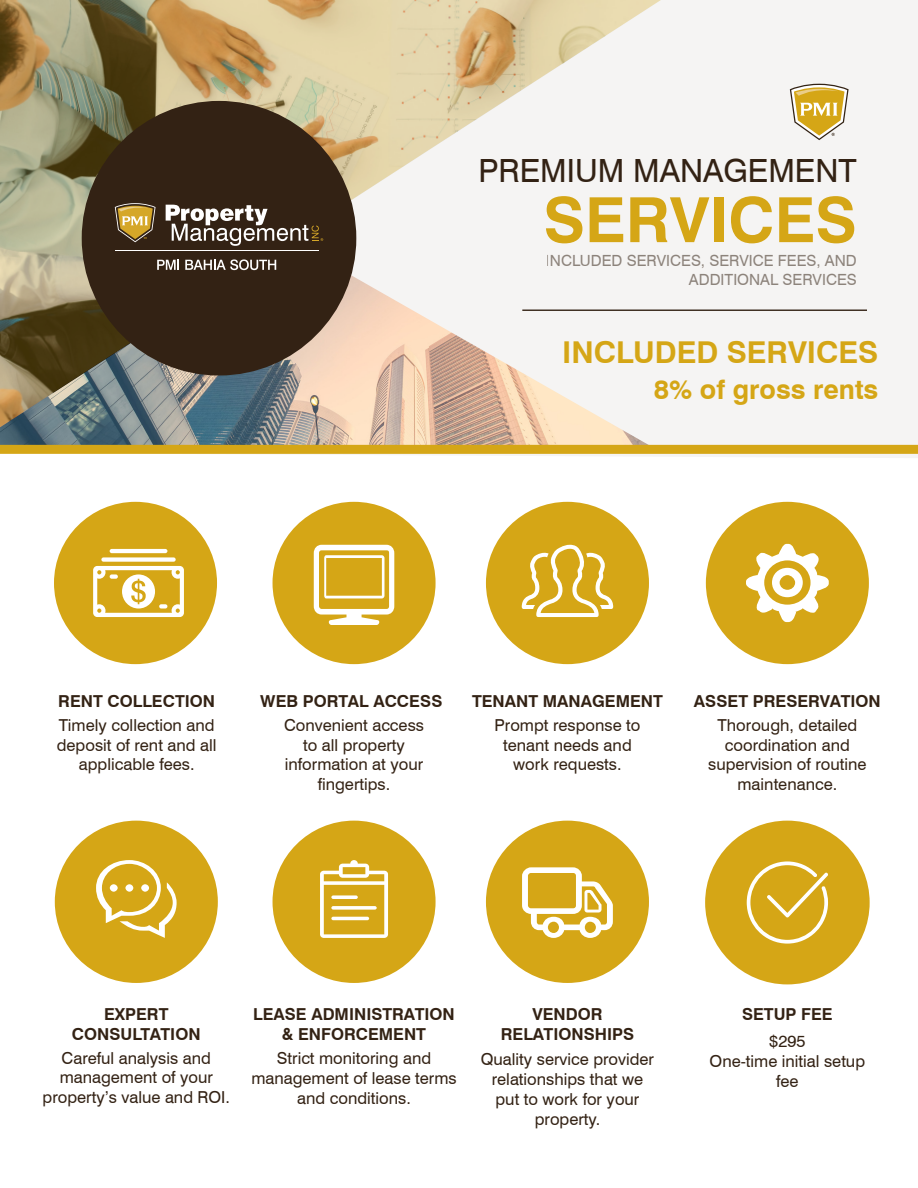
<style>
.page{position:relative;width:918px;height:1188px;background:#fff}
.page>*{position:absolute;margin:0;border:0;box-sizing:border-box;transform-origin:0 0}
.t1{font:700 62.25px "Swiss 721 BT";color:#d5a616}
.t2{font:31.95px "Swiss 721 BT";color:#332214}
.t3{font:700 30.15px "Swiss 721 BT";color:#d5a616}
.t4{font:700 27px "Swiss 721 BT";color:#d5a616}
.t5{font:16.5px/19.8px "Swiss 721 BT";color:#332214;text-align:center}
.t6{font:700 16.5px "Swiss 721 BT";color:#332214}
.t7{font:15.45px/18.5px "Swiss 721 BT";color:#332214;text-align:right}
</style>
<div class="page">
<div style="left:329px;top:0;width:589px;height:458px;background:#f5f4f3"></div>
<img style="left:0;top:0;width:682px;height:441px">
<svg style="left:790px;top:84px;width:59px;height:56px"></svg>
<div style="left:82px;top:101px;width:274px;height:275px;background:#332214;border-radius:50%"></div>
<svg style="left:166px;top:205px;width:157px;height:41px"></svg>
<hr style="left:115px;top:250px;width:204px;height:1px;background:#fff">
<svg style="left:115px;top:203px;width:41px;height:39px"></svg>
<svg style="left:157px;top:260px;width:22px;height:10px"></svg>
<svg style="left:185px;top:259px;width:91px;height:11px"></svg>
<hr style="left:522px;top:310px;width:345px;height:1px;background:#332214">
<div style="left:54px;top:502px;width:163px;height:162px;background:#d5a616;border-radius:50%"></div>
<div style="left:273px;top:502px;width:163px;height:162px;background:#d5a616;border-radius:50%"></div>
<div style="left:486px;top:502px;width:163px;height:162px;background:#d5a616;border-radius:50%"></div>
<div style="left:706px;top:502px;width:163px;height:162px;background:#d5a616;border-radius:50%"></div>
<div style="left:55px;top:821px;width:163px;height:162px;background:#d5a616;border-radius:50%"></div>
<div style="left:273px;top:821px;width:163px;height:162px;background:#d5a616;border-radius:50%"></div>
<div style="left:486px;top:821px;width:163px;height:162px;background:#d5a616;border-radius:50%"></div>
<div style="left:0;top:445px;width:918px;height:9px;background:#d5a616"></div>
<svg style="left:93px;top:549px;width:91px;height:68px"></svg>
<svg style="left:522px;top:545px;width:91px;height:72px"></svg>
<svg style="left:320px;top:860px;width:68px;height:78px"></svg>
<svg style="left:314px;top:545px;width:80px;height:80px"></svg>
<svg style="left:96px;top:860px;width:81px;height:78px"></svg>
<svg style="left:522px;top:867px;width:91px;height:71px"></svg>
<svg style="left:746px;top:544px;width:83px;height:78px"></svg>
<div style="left:705px;top:821px;width:165px;height:163px;background:#d5a616;border-radius:50%"></div>
<svg style="left:747px;top:861px;width:81px;height:83px"></svg>
<p class="t2" style="left:478px;top:151px;width:380px">PREMIUM MANAGEMENT</p>
<p class="t1" style="left:543px;top:182px;width:315px">SERVICES</p>
<p class="t7" style="left:546px;top:251px;width:312px">INCLUDED SERVICES, SERVICE FEES, AND<br>ADDITIONAL SERVICES</p>
<p class="t3" style="left:562px;top:334px;width:318px">INCLUDED SERVICES</p>
<p class="t4" style="left:654px;top:373px;width:226px">8% of gross rents</p>
<p class="t6" style="left:58px;top:691px;width:158px">RENT COLLECTION</p>
<p class="t6" style="left:260px;top:691px;width:184px">WEB PORTAL ACCESS</p>
<p class="t6" style="left:472px;top:691px;width:192px">TENANT MANAGEMENT</p>
<p class="t6" style="left:694px;top:691px;width:188px">ASSET PRESERVATION</p>
<p class="t5" style="left:57px;top:715px;width:161px">Timely collection and deposit of rent and all applicable fees.</p>
<p class="t5" style="left:284px;top:715px;width:142px">Convenient access to all property information at your fingertips.</p>
<p class="t5" style="left:494px;top:715px;width:147px">Prompt response to tenant needs and work requests.</p>
<p class="t5" style="left:708px;top:715px;width:160px">Thorough, detailed coordination and supervision of routine maintenance.</p>
<p class="t6" style="left:104px;top:1004px;width:66px">EXPERT</p>
<p class="t6" style="left:72px;top:1024px;width:130px">CONSULTATION</p>
<p class="t6" style="left:253px;top:1004px;width:203px">LEASE ADMINISTRATION</p>
<p class="t6" style="left:282px;top:1024px;width:146px">&amp; ENFORCEMENT</p>
<p class="t6" style="left:532px;top:1004px;width:72px">VENDOR</p>
<p class="t6" style="left:501px;top:1024px;width:135px">RELATIONSHIPS</p>
<p class="t5" style="left:43px;top:1048px;width:189px">Careful analysis and management of your property’s value and ROI.</p>
<p class="t5" style="left:251px;top:1048px;width:207px">Strict monitoring and management of lease terms and conditions.</p>
<p class="t5" style="left:481px;top:1049px;width:175px">Quality service provider relationships that we put to work for your property.</p>
<p class="t6" style="left:742px;top:1004px;width:92px">SETUP FEE</p>
<p class="t5" style="left:769px;top:1031px;width:38px">$295</p>
<p class="t5" style="left:710px;top:1051px;width:157px">One-time initial setup fee</p>
</div>
